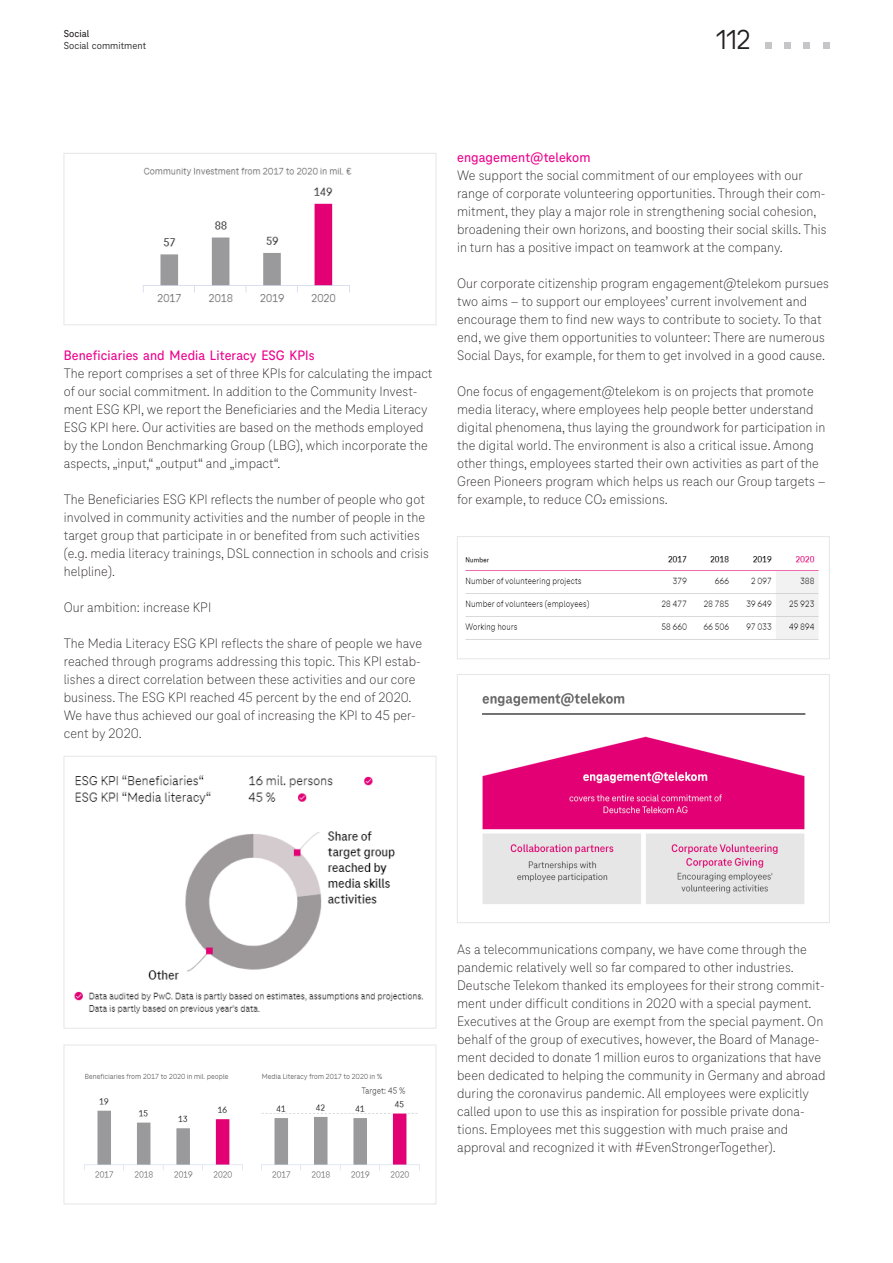
<style>
.page{position:relative;width:893px;height:1263px;background:#fff}
.page>*{position:absolute;margin:0;border:0;box-sizing:border-box;transform-origin:0 0}
.t1{font:28.5px "Tele Neo";color:#231f20}
.t2{font:100 14.25px/18px "Tele Neo";letter-spacing:.005em;color:#231f20}
.t3{font:500 14.25px "Tele Neo";letter-spacing:.005em;color:#ed028c}
.t4{font:10.5px "Tele Neo";letter-spacing:.005em;color:#231f20}
.t5{font:500 10.5px "Tele Neo";letter-spacing:.005em;color:#231f20}
</style>
<div class="page">
<div style="left:765px;top:43px;width:7px;height:6px;background:#c6c6c8"></div>
<div style="left:784px;top:43px;width:7px;height:6px;background:#c6c6c8"></div>
<svg style="left:804px;top:43px;width:6px;height:6px"></svg>
<svg style="left:823px;top:43px;width:6px;height:6px"></svg>
<img style="left:143px;top:167px;width:209px;height:136px">
<div style="left:64px;top:153px;width:372px;height:172px;border:1px solid #e6e6e8"></div>
<img style="left:74px;top:775px;width:349px;height:239px">
<div style="left:64px;top:756px;width:372px;height:272px;border:1px solid #e6e6e8"></div>
<img style="left:84px;top:1073px;width:336px;height:105px">
<div style="left:64px;top:1045px;width:372px;height:159px;border:1px solid #e6e6e8"></div>
<img style="left:465px;top:556px;width:354px;height:84px">
<div style="left:457px;top:536px;width:373px;height:123px;border:1px solid #e6e6e8"></div>
<img style="left:482px;top:693px;width:324px;height:211px">
<div style="left:457px;top:674px;width:373px;height:249px;border:1px solid #e6e6e8"></div>
<p class="t5" style="left:64px;top:27px;width:27px">Social</p>
<p class="t4" style="left:64px;top:39px;width:84px">Social commitment</p>
<h1 class="t1" style="left:716px;top:23px;width:36px">112</h1>
<p class="t3" style="left:64px;top:347px;width:252px">Beneficiaries and Media Literacy ESG KPIs</p>
<p class="t2" style="left:64px;top:364px;width:370px">The report comprises a set of three KPIs for calculating the impact of our social commitment. In addition to the Community Invest&shy;ment ESG KPI, we report the Beneficiaries and the Media Literacy ESG KPI here. Our activities are based on the methods employed by the London Benchmarking Group (LBG), which incorporate the aspects, „input,“ „output“ and „impact“.</p>
<p class="t2" style="left:64px;top:490px;width:367px">The Beneficiaries ESG KPI reflects the number of people who got involved in community activities and the number of people in the target group that participate in or benefited from such activities (e.g. media literacy trainings, DSL connection in schools and crisis helpline).</p>
<p class="t2" style="left:64px;top:598px;width:149px">Our ambition: increase KPI</p>
<p class="t2" style="left:64px;top:634px;width:360px">The Media Literacy ESG KPI reflects the share of people we have reached through programs addressing this topic. This KPI estab&shy;lishes a direct correlation between these activities and our core business. The ESG KPI reached 45 percent by the end of 2020.<br>We have thus achieved our goal of increasing the KPI to 45 per&shy;cent by 2020.</p>
<p class="t3" style="left:457px;top:149px;width:135px">engagement@telekom</p>
<p class="t2" style="left:457px;top:166px;width:371px">We support the social commitment of our employees with our range of corporate volunteering opportunities. Through their com&shy;mitment, they play a major role in strengthening social cohesion, broadening their own horizons, and boosting their social skills. This in turn has a positive impact on teamwork at the company.</p>
<p class="t2" style="left:457px;top:274px;width:373px">Our corporate citizenship program engagement@telekom pursues two aims – to support our employees’ current involvement and encourage them to find new ways to contribute to society. To that end, we give them opportunities to volunteer: There are numerous Social Days, for example, for them to get involved in a good cause.</p>
<p class="t2" style="left:457px;top:382px;width:370px">One focus of engagement@telekom is on projects that promote media literacy, where employees help people better understand digital phenomena, thus laying the groundwork for participation in the digital world. The environment is also a critical issue. Among other things, employees started their own activities as part of the Green Pioneers program which helps us reach our Group targets – for example, to reduce CO2 emissions.</p>
<p class="t2" style="left:457px;top:940px;width:370px">As a telecommunications company, we have come through the pandemic relatively well so far compared to other industries.<br>Deutsche Telekom thanked its employees for their strong commit&shy;ment under difficult conditions in 2020 with a special payment.<br>Executives at the Group are exempt from the special payment. On behalf of the group of executives, however, the Board of Manage&shy;ment decided to donate 1 million euros to organizations that have been dedicated to helping the community in Germany and abroad during the coronavirus pandemic. All employees were explicitly called upon to use this as inspiration for possible private dona&shy;tions. Employees met this suggestion with much praise and approval and recognized it with #EvenStrongerTogether).</p>
</div>
